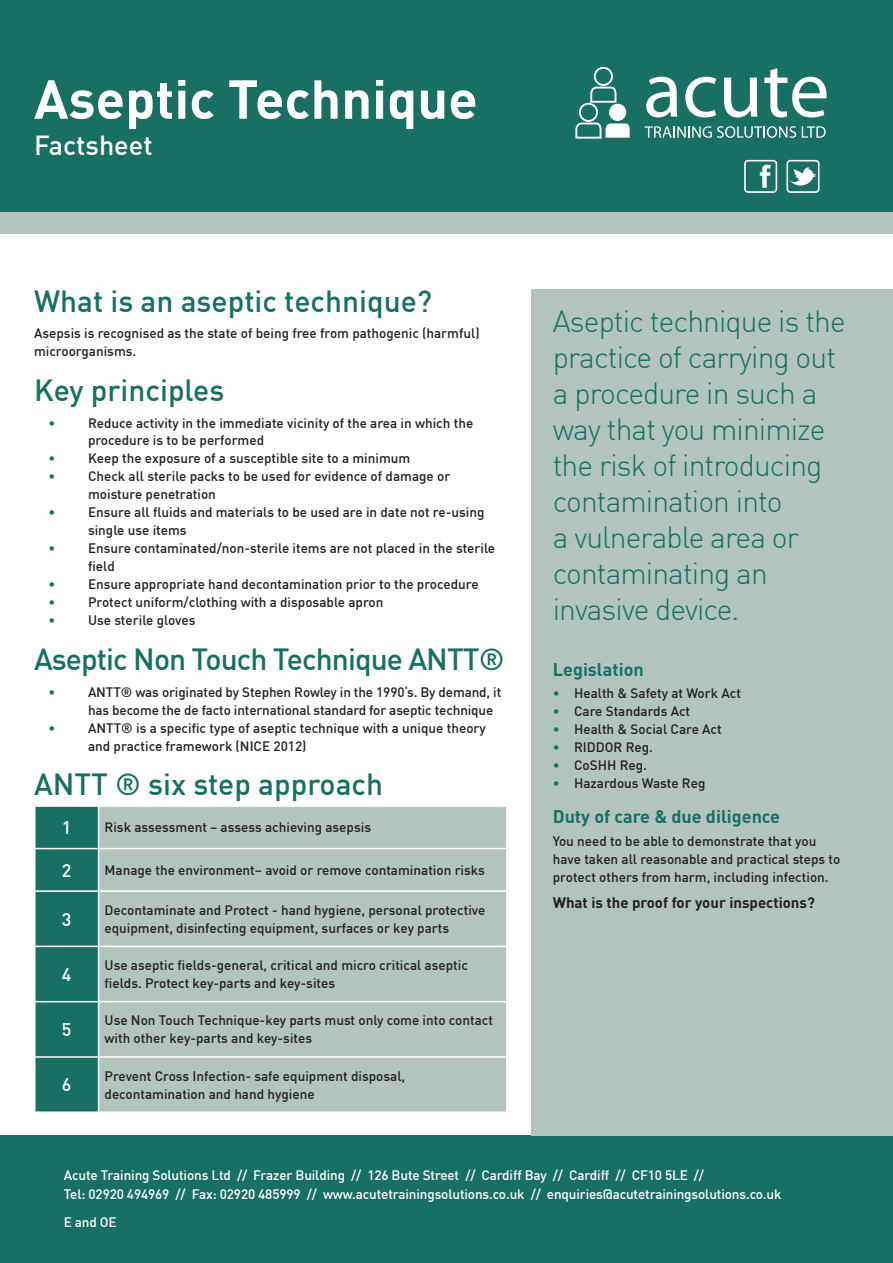
<style>
.page{position:relative;width:893px;height:1263px;background:#fff}
.page>*{position:absolute;margin:0;border:0;box-sizing:border-box;transform-origin:0 0}
.t1{font:700 54px "DIN";color:#fff}
.t2{font:300 30px/36px "DIN";letter-spacing:-.03em;color:#177061}
.t3{font:500 30px "DIN";color:#177061}
.t4{font:500 30px "DIN";letter-spacing:-.03em;color:#177061}
.t5{font:500 27px "DIN";color:#fff}
.t6{font:700 18px "DIN";color:#177061}
.t7{font:500 18px "DIN";color:#fff}
.t8{font:700 15px "DIN";color:#231f20}
.t9{font:500 13.5px/18px "DIN";color:#231f20}
.t10{font:500 13.5px/19.5px "DIN";letter-spacing:-.01em;color:#fff}
.t11{font:500 13.5px "DIN";color:#177061}
.s1{color:#177061}
</style>
<div class="page">
<div style="left:0;top:1135px;width:893px;height:128px;background:#177061"></div>
<div style="left:0;top:0;width:893px;height:213px;background:#177061"></div>
<svg style="left:646px;top:77px;width:31px;height:40px"></svg>
<svg style="left:685px;top:77px;width:31px;height:40px"></svg>
<svg style="left:724px;top:78px;width:33px;height:39px"></svg>
<svg style="left:764px;top:68px;width:63px;height:49px"></svg>
<svg style="left:644px;top:126px;width:152px;height:12px"></svg>
<svg style="left:802px;top:126px;width:24px;height:12px"></svg>
<div style="left:609px;top:104px;width:17px;height:17px;background:#fff;border-radius:50%"></div>
<svg style="left:575px;top:122px;width:55px;height:17px"></svg>
<div style="left:579px;top:103px;width:19px;height:19px;border:2px solid #fff;border-radius:50%"></div>
<svg style="left:589px;top:86px;width:28px;height:18px"></svg>
<div style="left:594px;top:67px;width:19px;height:19px;border:2px solid #fff;border-radius:50%"></div>
<div style="left:0;top:213px;width:893px;height:21px;background:#b3c4bf"></div>
<svg style="left:744px;top:160px;width:33px;height:33px"></svg>
<svg style="left:786px;top:160px;width:33px;height:33px"></svg>
<div style="left:36px;top:807px;width:62px;height:304px;background:#177061"></div>
<div style="left:99px;top:807px;width:407px;height:304px;background:#b3c4bf"></div>
<hr style="left:34px;top:848px;width:65px;height:1px;background:#fff">
<hr style="left:99px;top:848px;width:408px;height:1px;background:#fff">
<hr style="left:34px;top:890px;width:65px;height:2px;background:#fff">
<hr style="left:99px;top:890px;width:408px;height:2px;background:#fff">
<hr style="left:34px;top:946px;width:65px;height:1px;background:#fff">
<hr style="left:99px;top:946px;width:408px;height:1px;background:#fff">
<hr style="left:34px;top:1001px;width:65px;height:1px;background:#fff">
<hr style="left:99px;top:1001px;width:408px;height:1px;background:#fff">
<hr style="left:34px;top:1056px;width:65px;height:2px;background:#fff">
<hr style="left:99px;top:1056px;width:408px;height:2px;background:#fff">
<div style="left:531px;top:289px;width:362px;height:846px;background:#b3c4bf"></div>
<h1 class="t1" style="left:34px;top:64px;width:445px">Aseptic Technique</h1>
<h3 class="t5" style="left:34px;top:128px;width:120px">Factsheet</h3>
<h2 class="t3" style="left:34px;top:282px;width:400px">What is an aseptic technique?</h2>
<p class="t9" style="left:34px;top:324px;width:447px">Asepsis is recognised as the state of being free from pathogenic (harmful) microorganisms.</p>
<h2 class="t3" style="left:34px;top:371px;width:192px">Key principles</h2>
<p class="t11" style="left:48px;top:414px;width:8px">•</p>
<p class="t9" style="left:88px;top:413px;width:387px">Reduce activity in the immediate vicinity of the area in which the procedure is to be performed</p>
<p class="t11" style="left:48px;top:450px;width:8px">•</p>
<p class="t9" style="left:88px;top:449px;width:324px">Keep the exposure of a susceptible site to a minimum</p>
<p class="t11" style="left:48px;top:468px;width:8px">•</p>
<p class="t9" style="left:88px;top:467px;width:364px">Check all sterile packs to be used for evidence of damage or moisture penetration</p>
<p class="t11" style="left:48px;top:504px;width:8px">•</p>
<p class="t9" style="left:88px;top:503px;width:398px">Ensure all fluids and materials to be used are in date not re-using single use items</p>
<p class="t11" style="left:48px;top:540px;width:8px">•</p>
<p class="t9" style="left:88px;top:539px;width:409px">Ensure contaminated/non-sterile items are not placed in the sterile field</p>
<p class="t11" style="left:48px;top:576px;width:8px">•</p>
<p class="t9" style="left:88px;top:575px;width:392px">Ensure appropriate hand decontamination prior to the procedure</p>
<p class="t11" style="left:48px;top:594px;width:8px">•</p>
<p class="t9" style="left:88px;top:593px;width:297px">Protect uniform/clothing with a disposable apron</p>
<p class="t11" style="left:48px;top:612px;width:8px">•</p>
<p class="t9" style="left:88px;top:611px;width:109px">Use sterile gloves</p>
<h2 class="t4" style="left:34px;top:640px;width:472px">Aseptic Non Touch Technique ANTT®</h2>
<p class="t11" style="left:48px;top:683px;width:8px">•</p>
<p class="t9" style="left:88px;top:682px;width:415px">ANTT® was originated by Stephen Rowley in the 1990‘s. By demand, it has become the de facto international standard for aseptic technique</p>
<p class="t11" style="left:48px;top:719px;width:8px">•</p>
<p class="t9" style="left:88px;top:718px;width:399px">ANTT® is a specific type of aseptic technique with a unique theory and practice framework (NICE 2012)</p>
<h2 class="t3" style="left:34px;top:765px;width:351px">ANTT ® six step approach</h2>
<h3 class="t7" style="left:62px;top:816px;width:11px">1</h3>
<p class="t9" style="left:105px;top:818px;width:268px">Risk assessment – assess achieving asepsis</p>
<h3 class="t7" style="left:62px;top:859px;width:11px">2</h3>
<p class="t9" style="left:105px;top:861px;width:382px">Manage the environment– avoid or remove contamination risks</p>
<h3 class="t7" style="left:62px;top:907px;width:11px">3</h3>
<p class="t9" style="left:105px;top:900px;width:382px">Decontaminate and Protect - hand hygiene, personal protective equipment, disinfecting equipment, surfaces or key parts</p>
<h3 class="t7" style="left:62px;top:963px;width:11px">4</h3>
<p class="t9" style="left:105px;top:956px;width:365px">Use aseptic fields-general, critical and micro critical aseptic fields. Protect key-parts and key-sites</p>
<h3 class="t7" style="left:62px;top:1018px;width:11px">5</h3>
<p class="t9" style="left:105px;top:1011px;width:390px">Use Non Touch Technique-key parts must only come into contact with other key-parts and key-sites</p>
<h3 class="t7" style="left:62px;top:1073px;width:11px">6</h3>
<p class="t9" style="left:105px;top:1066px;width:302px">Prevent Cross Infection- safe equipment disposal, decontamination and hand hygiene</p>
<h2 class="t2" style="left:553px;top:303px;width:294px">Aseptic technique is the practice of carrying out a procedure in such a way that you minimize the risk of introducing contamination into<br>a vulnerable area or contaminating an invasive device.</h2>
<h3 class="t6" style="left:553px;top:658px;width:93px">Legislation</h3>
<p class="t9" style="left:553px;top:684px;width:190px"><span class="s1">•</span> Health &amp; Safety at Work Act</p>
<p class="t9" style="left:553px;top:702px;width:139px"><span class="s1">•</span> Care Standards Act</p>
<p class="t9" style="left:553px;top:720px;width:170px"><span class="s1">•</span> Health &amp; Social Care Act</p>
<p class="t9" style="left:553px;top:738px;width:102px"><span class="s1">•</span> RIDDOR Reg.</p>
<p class="t9" style="left:553px;top:756px;width:96px"><span class="s1">•</span> CoSHH Reg.</p>
<p class="t9" style="left:553px;top:774px;width:154px"><span class="s1">•</span> Hazardous Waste Reg</p>
<h3 class="t6" style="left:553px;top:805px;width:229px">Duty of care &amp; due diligence</h3>
<p class="t9" style="left:553px;top:831px;width:289px">You need to be able to demonstrate that you have taken all reasonable and practical steps to protect others from harm, including infection.</p>
<p class="t8" style="left:553px;top:893px;width:264px">What is the proof for your inspections?</p>
<p class="t10" style="left:64px;top:1164px;width:719px">Acute Training Solutions Ltd // Frazer Building // 126 Bute Street // Cardiff Bay // Cardiff // CF10 5LE //<br>Tel: 02920 494969 // Fax: 02920 485999 // www.acutetrainingsolutions.co.uk // enquiries@acutetrainingsolutions.co.uk</p>
<p class="t10" style="left:64px;top:1212px;width:54px">E and OE</p>
</div>
